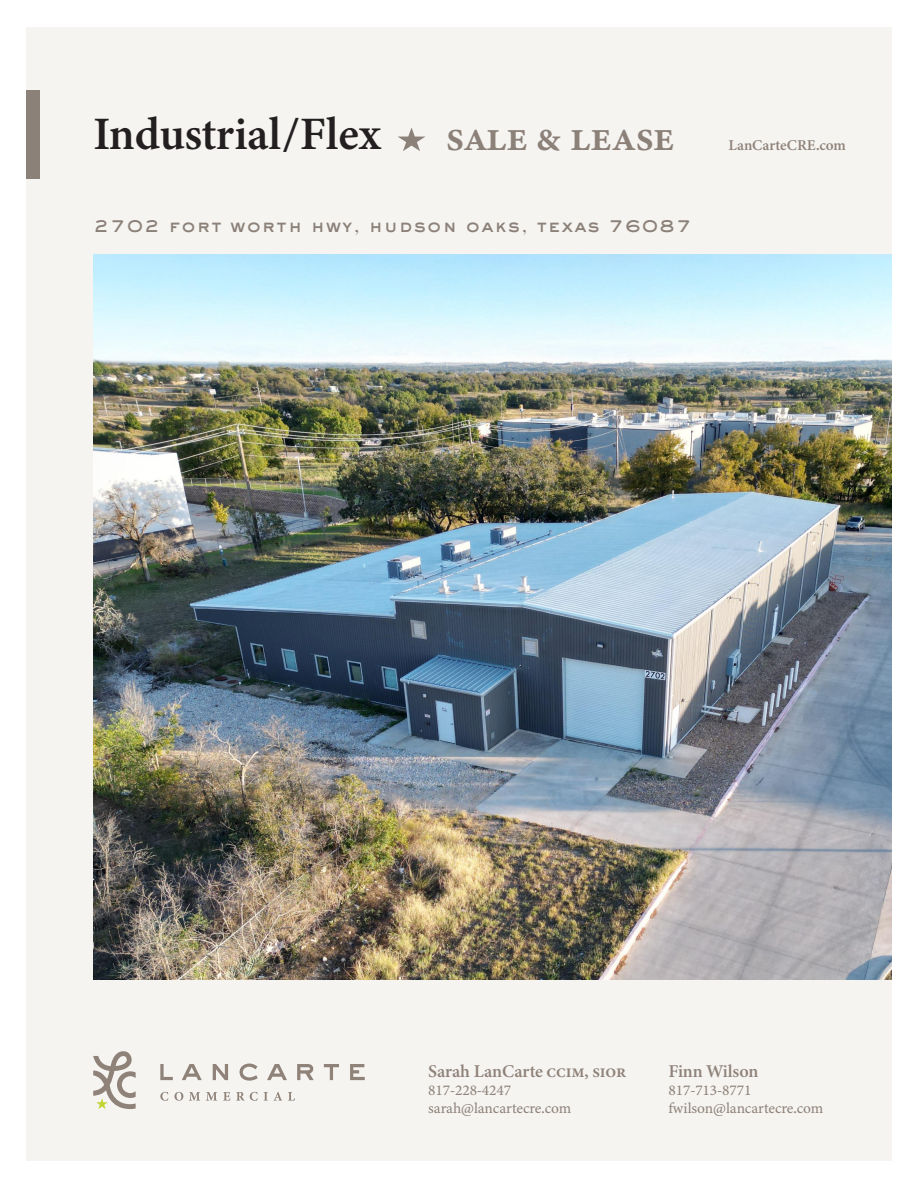
<style>
.page{position:relative;width:918px;height:1188px;background:#fff}
.page>*{position:absolute;margin:0;border:0;box-sizing:border-box;transform-origin:0 0}
.t1{font:46.5px "Minion Variable Concept";letter-spacing:-.01em;color:#231f20}
.t2{font:42px "Minion Variable Concept";color:#8c8179}
.t3{font:18px "Sackers Gothic Heavy AT";letter-spacing:.05em;color:#8c8179}
.t4{font:18px "Minion Variable Concept";letter-spacing:-.01em;color:#8f8279}
.t5{font:15px "Minion Variable Concept";letter-spacing:-.01em;color:#8f8279}
</style>
<div class="page">
<div style="left:26px;top:27px;width:866px;height:1134px;background:#f5f4f1"></div>
<div style="left:26px;top:90px;width:14px;height:88px;background:#8c8179"></div>
<svg style="left:398px;top:127px;width:27px;height:24px"></svg>
<img style="left:93px;top:255px;width:799px;height:725px">
<svg style="left:93px;top:1051px;width:43px;height:58px"></svg>
<svg style="left:160px;top:1064px;width:13px;height:16px"></svg>
<svg style="left:182px;top:1064px;width:20px;height:16px"></svg>
<svg style="left:213px;top:1064px;width:15px;height:16px"></svg>
<svg style="left:240px;top:1064px;width:18px;height:17px"></svg>
<svg style="left:267px;top:1064px;width:20px;height:16px"></svg>
<svg style="left:297px;top:1064px;width:17px;height:16px"></svg>
<svg style="left:324px;top:1064px;width:15px;height:16px"></svg>
<svg style="left:350px;top:1064px;width:15px;height:16px"></svg>
<svg style="left:160px;top:1092px;width:8px;height:9px"></svg>
<svg style="left:174px;top:1092px;width:9px;height:9px"></svg>
<svg style="left:189px;top:1092px;width:11px;height:9px"></svg>
<svg style="left:206px;top:1092px;width:11px;height:9px"></svg>
<svg style="left:223px;top:1092px;width:7px;height:9px"></svg>
<svg style="left:236px;top:1092px;width:22px;height:9px"></svg>
<svg style="left:264px;top:1092px;width:18px;height:9px"></svg>
<svg style="left:288px;top:1092px;width:7px;height:9px"></svg>
<p class="t1" style="left:93px;top:101px;width:289px">Industrial/Flex</p>
<p class="t2" style="left:446px;top:107px;width:230px">sale &amp; lease</p>
<p class="t5" style="left:728px;top:135px;width:119px">LanCarteCRE.com</p>
<p class="t3" style="left:93px;top:213px;width:600px">2702 fort worth hwy, hudson oaks, texas 76087</p>
<p class="t4" style="left:428px;top:1059px;width:199px">Sarah LanCarte ccim, sior</p>
<p class="t5" style="left:428px;top:1080px;width:84px">817-228-4247</p>
<p class="t5" style="left:428px;top:1098px;width:145px">sarah@lancartecre.com</p>
<p class="t4" style="left:669px;top:1059px;width:92px">Finn Wilson</p>
<p class="t5" style="left:669px;top:1080px;width:84px">817-713-8771</p>
<p class="t5" style="left:669px;top:1098px;width:156px">fwilson@lancartecre.com</p>
</div>
